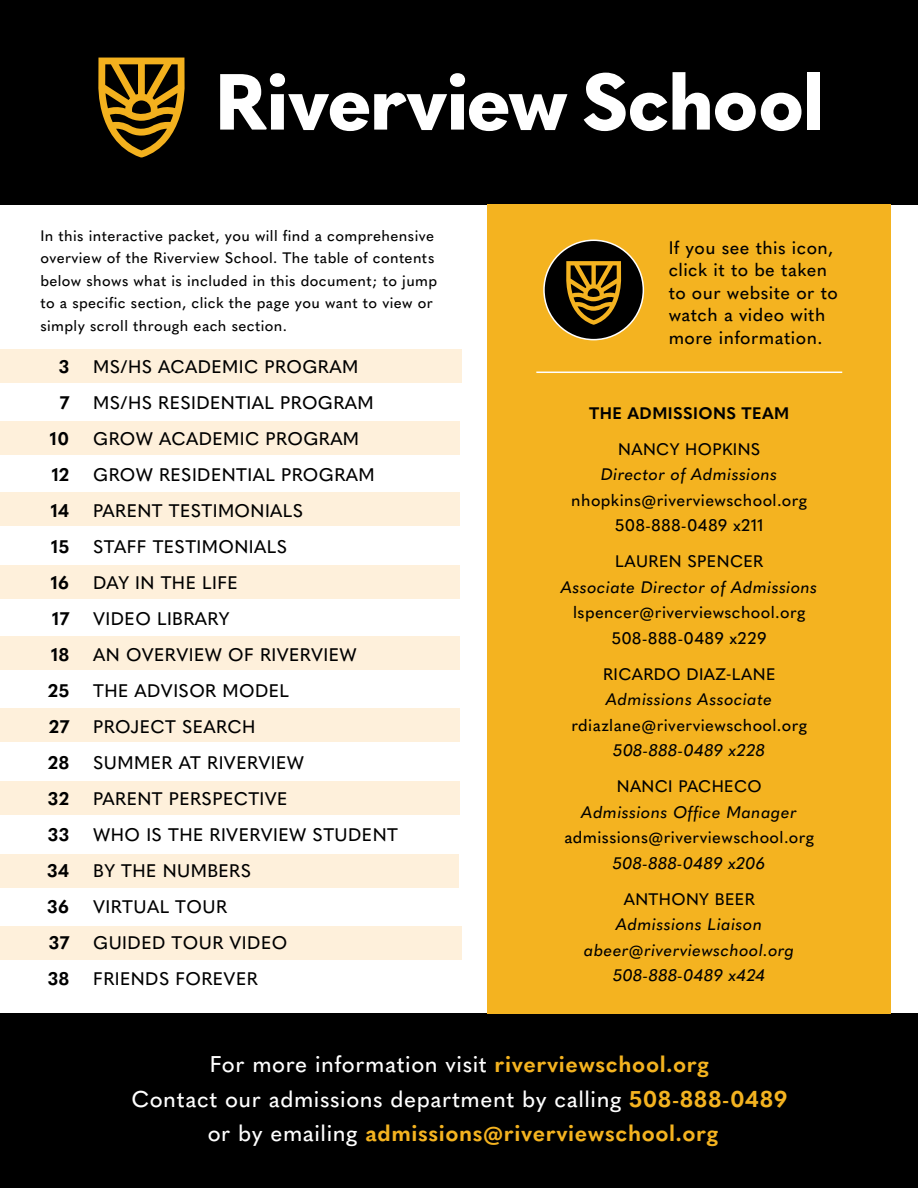
<style>
.page{position:relative;width:918px;height:1188px;background:#fff}
.page>*{position:absolute;margin:0;border:0;box-sizing:border-box;transform-origin:0 0}
.t1{font:500 22.5px/34.5px "Quasimoda";letter-spacing:.025em;color:#fff;text-align:center}
.t2{font:500 18px/36px "Quasimoda";letter-spacing:.025em;color:#000}
.t3{font:700 18px/36px "Quasimoda";letter-spacing:.035em;color:#000;text-align:right}
.t4{font:500 16.5px/25.5px "Quasimoda";letter-spacing:.025em;color:#000;text-align:center}
.t5{font:italic 500 16.5px/25.5px "Quasimoda";letter-spacing:.025em;color:#000;text-align:center}
.t6{font:700 16.5px "Quasimoda";letter-spacing:.025em;color:#000}
.t7{font:500 15px/22.5px "Quasimoda";letter-spacing:.025em;color:#000}
.s1{font-weight:700;color:#f4b320}
</style>
<div class="page">
<div style="left:0;top:926px;width:461px;height:34px;background:#fef0db"></div>
<div style="left:0;top:708px;width:459px;height:34px;background:#fef0db"></div>
<div style="left:0;top:636px;width:459px;height:34px;background:#fef0db"></div>
<div style="left:0;top:781px;width:459px;height:34px;background:#fef0db"></div>
<div style="left:0;top:565px;width:459px;height:34px;background:#fef0db"></div>
<div style="left:0;top:492px;width:459px;height:34px;background:#fef0db"></div>
<div style="left:0;top:422px;width:459px;height:33px;background:#fef0db"></div>
<div style="left:0;top:854px;width:459px;height:33px;background:#fef0db"></div>
<div style="left:0;top:349px;width:461px;height:33px;background:#fef0db"></div>
<div style="left:0;top:0;width:918px;height:204px;background:#000"></div>
<svg style="left:98px;top:58px;width:87px;height:99px"></svg>
<svg style="left:220px;top:73px;width:347px;height:58px"></svg>
<svg style="left:584px;top:73px;width:83px;height:58px"></svg>
<svg style="left:673px;top:72px;width:129px;height:59px"></svg>
<div style="left:807px;top:72px;width:13px;height:58px;background:#fff"></div>
<div style="left:0;top:1014px;width:918px;height:174px;background:#000"></div>
<div style="left:487px;top:204px;width:404px;height:810px;background:#f4b320"></div>
<div style="left:544px;top:240px;width:99px;height:100px;background:#000;border-radius:50%"></div>
<div style="left:543px;top:240px;width:101px;height:100px;border:2px solid #fff;border-radius:50%"></div>
<svg style="left:566px;top:261px;width:55px;height:64px"></svg>
<hr style="left:536px;top:372px;width:306px;height:1px;background:#fff">
<p class="t7" style="left:40px;top:223px;width:398px">In this interactive packet, you will find a comprehensive overview of the Riverview School. The table of contents below shows what is included in this document; to jump to a specific section, click the page you want to view or simply scroll through each section.</p>
<p class="t3" style="left:47px;top:347px;width:23px">3<br>7<br>10<br>12<br>14<br>15<br>16<br>17<br>18<br>25<br>27<br>28<br>32<br>33<br>34<br>36<br>37<br>38</p>
<p class="t2" style="left:93px;top:347px;width:306px">MS/HS ACADEMIC PROGRAM<br>MS/HS RESIDENTIAL PROGRAM<br>GROW ACADEMIC PROGRAM<br>GROW RESIDENTIAL PROGRAM<br>PARENT TESTIMONIALS<br>STAFF TESTIMONIALS<br>DAY IN THE LIFE<br>VIDEO LIBRARY<br>AN OVERVIEW OF RIVERVIEW<br>THE ADVISOR MODEL<br>PROJECT SEARCH<br>SUMMER AT RIVERVIEW<br>PARENT PERSPECTIVE<br>WHO IS THE RIVERVIEW STUDENT<br>BY THE NUMBERS<br>VIRTUAL TOUR<br>GUIDED TOUR VIDEO<br>FRIENDS FOREVER</p>
<p class="t2" style="left:669px;top:235px;width:171px;line-height:22.5px">If you see this icon, click it to be taken to our website or to watch a video with more information.</p>
<p class="t6" style="left:589px;top:400px;width:202px">THE ADMISSIONS TEAM</p>
<p class="t4" style="left:618px;top:435px;width:144px">NANCY HOPKINS</p>
<p class="t5" style="left:601px;top:461px;width:178px">Director of Admissions</p>
<p class="t4" style="left:571px;top:486px;width:237px">nhopkins@riverviewschool.org<br>508-888-0489 x211</p>
<p class="t4" style="left:615px;top:548px;width:150px">LAUREN SPENCER</p>
<p class="t5" style="left:561px;top:573px;width:258px">Associate Director of Admissions</p>
<p class="t4" style="left:573px;top:599px;width:234px">lspencer@riverviewschool.org<br>508-888-0489 x229</p>
<p class="t4" style="left:603px;top:660px;width:174px">RICARDO DIAZ-LANE</p>
<p class="t5" style="left:606px;top:686px;width:168px">Admissions Associate</p>
<p class="t4" style="left:571px;top:711px;width:237px">rdiazlane@riverviewschool.org</p>
<p class="t5" style="left:614px;top:737px;width:153px">508-888-0489 x228</p>
<p class="t4" style="left:617px;top:773px;width:146px">NANCI PACHECO</p>
<p class="t5" style="left:582px;top:798px;width:217px">Admissions Office Manager</p>
<p class="t4" style="left:564px;top:824px;width:251px">admissions@riverviewschool.org</p>
<p class="t5" style="left:613px;top:849px;width:154px">508-888-0489 x206</p>
<p class="t4" style="left:624px;top:885px;width:133px">ANTHONY BEER</p>
<p class="t5" style="left:584px;top:911px;width:212px">Admissions Liaison abeer@riverviewschool.org<br>508-888-0489 x424</p>
<p class="t1" style="left:131px;top:1045px;width:657px">For more information visit <span class="s1">riverviewschool.org<br></span>Contact our admissions department by calling <span class="s1">508-888-0489 </span>or by emailing <span class="s1">admissions@riverviewschool.org</span></p>
</div>
